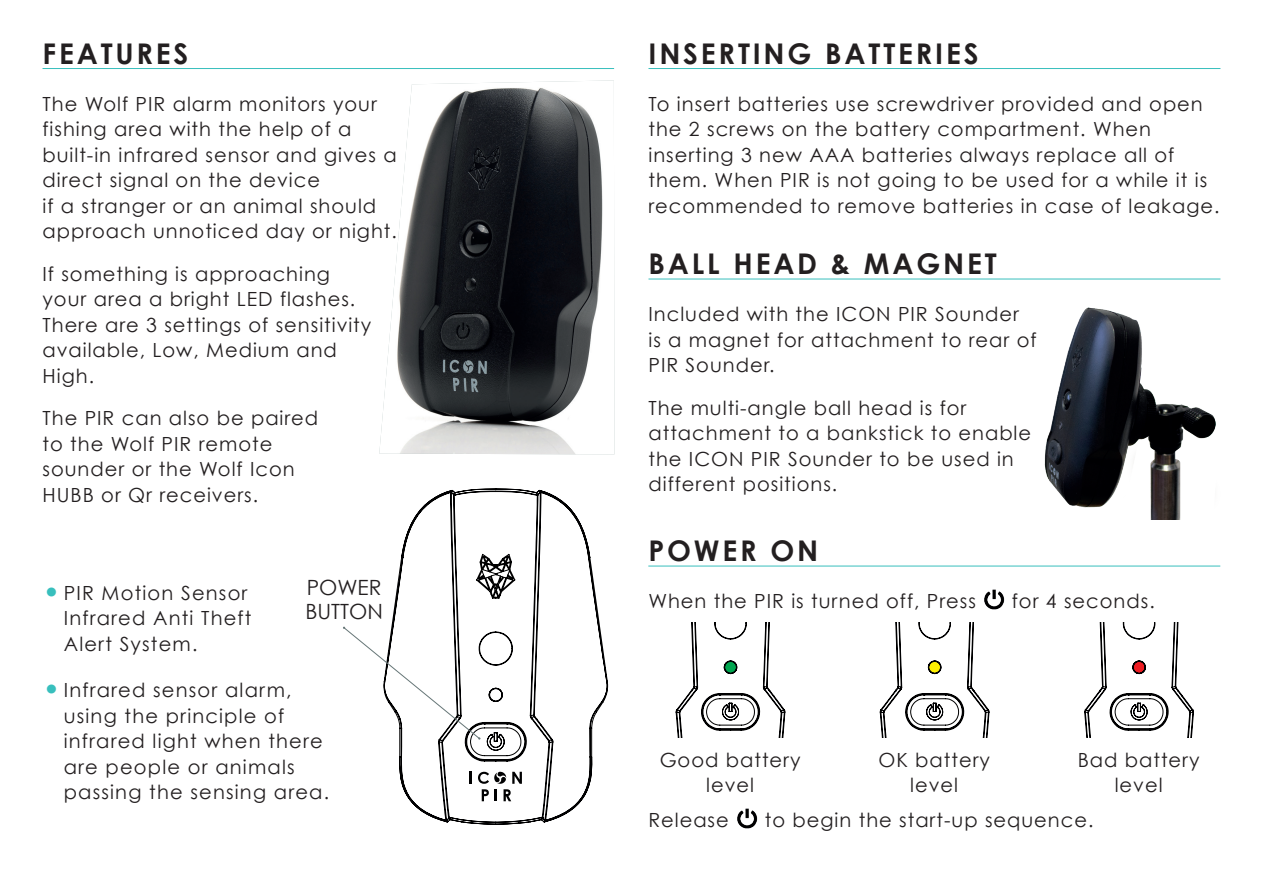
<style>
.page{position:relative;width:1263px;height:893px;background:#fff}
.page>*{position:absolute;margin:0;border:0;box-sizing:border-box;transform-origin:0 0}
.t1{font:700 28.5px "Century Gothic";letter-spacing:.1em;color:#231f20}
.t2{font:21px/24px "Century Gothic";color:#231f20}
.t3{font:19.5px/25.5px "Century Gothic";letter-spacing:.05em;color:#231f20}
.s1{font-size:30px;color:#38bfbd}
</style>
<div class="page">
<hr style="left:43px;top:68px;width:571px;height:1px;background:#38bfbd">
<img style="left:379px;top:80px;width:235px;height:374px">
<hr style="left:648px;top:68px;width:572px;height:1px;background:#38bfbd">
<hr style="left:648px;top:279px;width:572px;height:1px;background:#38bfbd">
<img style="left:1044px;top:307px;width:172px;height:213px">
<svg style="left:391px;top:488px;width:217px;height:337px"></svg>
<svg style="left:470px;top:772px;width:2px;height:12px"></svg>
<svg style="left:478px;top:772px;width:44px;height:29px"></svg>
<svg style="left:343px;top:627px;width:137px;height:113px"></svg>
<img style="left:737px;top:808px;width:20px;height:21px">
<hr style="left:648px;top:566px;width:572px;height:1px;background:#38bfbd">
<img style="left:984px;top:589px;width:20px;height:21px">
<svg style="left:675px;top:622px;width:111px;height:115px"></svg>
<svg style="left:879px;top:622px;width:111px;height:115px"></svg>
<svg style="left:1084px;top:622px;width:110px;height:115px"></svg>
<h1 class="t1" style="left:43px;top:36px;width:147px">FEATURES</h1>
<p class="t3" style="left:43px;top:91px;width:356px">The Wolf PIR alarm monitors your fishing area with the help of a built-in infrared sensor and gives a direct signal on the device<br>if a stranger or an animal should approach unnoticed day or night.</p>
<p class="t3" style="left:43px;top:261px;width:330px">If something is approaching your area a bright LED flashes.<br>There are 3 settings of sensitivity available, Low, Medium and<br>High.</p>
<p class="t3" style="left:43px;top:405px;width:277px">The PIR can also be paired to the Wolf PIR remote sounder or the Wolf Icon<br>HUBB or Qr receivers.</p>
<p class="t2" style="left:305px;top:575px;width:79px">POWER<br>BUTTON</p>
<p class="t3" style="left:64px;top:579px;width:189px;text-indent:-21px"><span class="s1">•</span>PIR Motion Sensor<br>Infrared Anti Theft<br>Alert System.</p>
<p class="t3" style="left:64px;top:677px;width:267px;text-indent:-21px"><span class="s1">•</span>Infrared sensor alarm, using the principle of infrared light when there are people or animals passing the sensing area.</p>
<h1 class="t1" style="left:648px;top:36px;width:332px">INSERTING BATTERIES</h1>
<p class="t3" style="left:648px;top:91px;width:572px">To insert batteries use screwdriver provided and open the 2 screws on the battery compartment. When inserting 3 new AAA batteries always replace all of them. When PIR is not going to be used for a while it is recommended to remove batteries in case of leakage.</p>
<h1 class="t1" style="left:648px;top:246px;width:350px">BALL HEAD &amp; MAGNET</h1>
<p class="t3" style="left:648px;top:301px;width:390px">Included with the ICON PIR Sounder<br>is a magnet for attachment to rear of<br>PIR Sounder.</p>
<p class="t3" style="left:648px;top:395px;width:384px">The multi-angle ball head is for attachment to a bankstick to enable the ICON PIR Sounder to be used in different positions.</p>
<h1 class="t1" style="left:648px;top:533px;width:171px">POWER ON</h1>
<p class="t3" style="left:648px;top:588px;width:329px">When the PIR is turned off, Press</p>
<p class="t3" style="left:1012px;top:588px;width:144px">for 4 seconds.</p>
<p class="t3" style="left:660px;top:747px;width:142px;text-align:center">Good battery level</p>
<p class="t3" style="left:878px;top:747px;width:113px;text-align:center">OK battery level</p>
<p class="t3" style="left:1078px;top:747px;width:123px;text-align:center">Bad battery level</p>
<p class="t3" style="left:648px;top:806px;width:82px">Release</p>
<p class="t3" style="left:765px;top:806px;width:330px">to begin the start-up sequence.</p>
</div>
